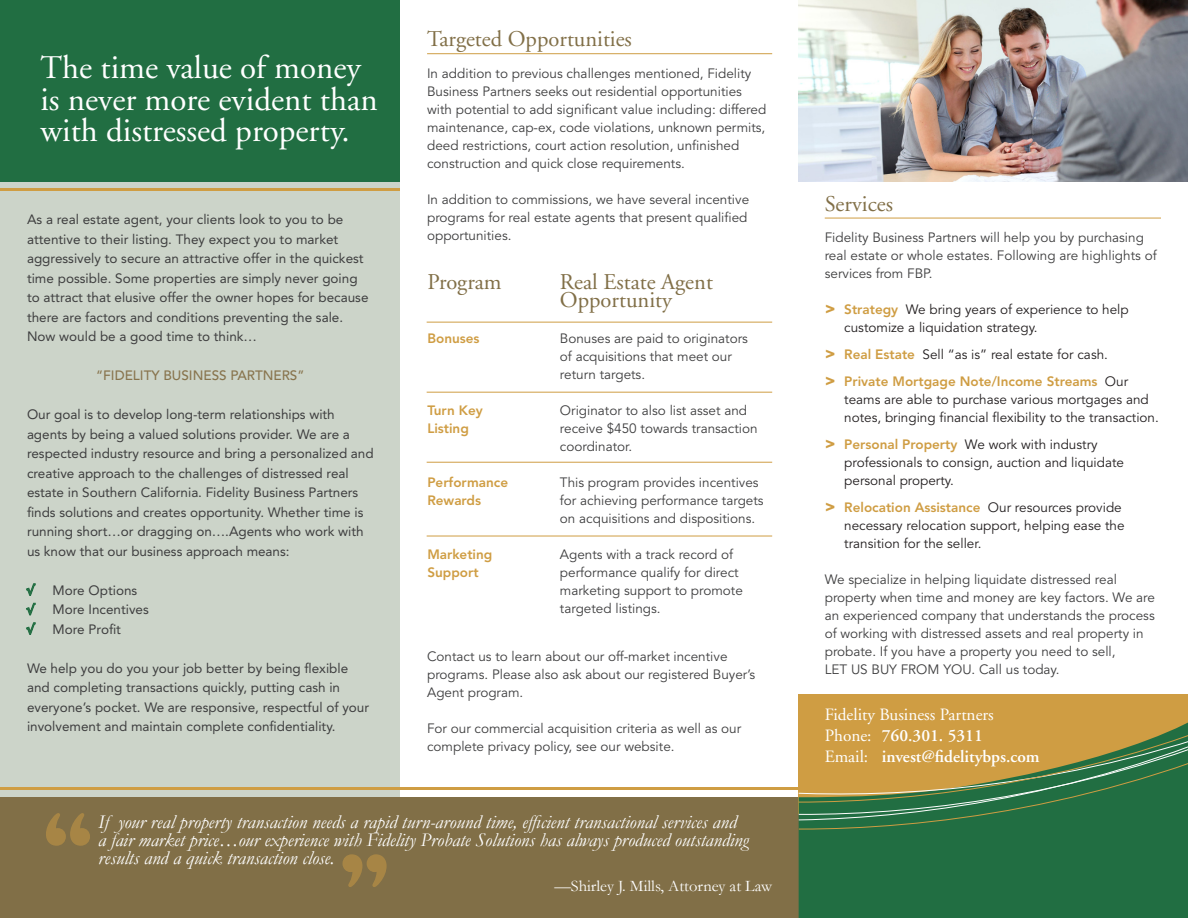
<style>
.page{position:relative;width:1188px;height:918px;background:#fff}
.page>*{position:absolute;margin:0;border:0;box-sizing:border-box;transform-origin:0 0}
.t1{font:105px "B Edwardian Bld";color:#cf9d43}
.Headline_Lg{font:33px "Adobe Garamond";color:#fff}
.Headline_Sm{font:22.5px/18px "Adobe Garamond";color:#816f47}
.t2{font:italic 19.5px/18px "Garamond";color:#fff}
.Body_Copy{font:600 17.25px "Adobe Garamond";color:#fff}
.Body_Copy-2{font:17.25px "Adobe Garamond";color:#fff}
.t3{font:16.2px "Garamond";color:#fff}
.Body_Copy-3{font:13.5px/18px "Avenir";color:#3e3e3f}
.Body_Copy_Inset{font:13.5px/19.5px "Avenir";color:#3e3e3f}
.t4{font:13.5px/18px "Avenir";color:#231f20}
.Body_Copy-4{font:800 13.5px/18px "Avenir";color:#cf9d43}
.Body_Copy_Inset-2{font:500 13.5px "Avenir";color:#88744d}
.s1{font-weight:900;font-size:16.5px;color:#cf9d43}
.s2{font-weight:800;color:#cf9d43}
.s3{font-weight:900;font-size:16.5px}
.s4{font-weight:400;color:#231f20}
.s5{font-weight:400}
</style>
<div class="page">
<div style="left:0;top:167px;width:400px;height:641px;background:#ccd4c9"></div>
<div style="left:0;top:797px;width:806px;height:121px;background:#816f47"></div>
<div style="left:799px;top:870px;width:389px;height:48px;background:#216e42"></div>
<div style="left:0;top:0;width:400px;height:181px;background:#216e42"></div>
<hr style="left:427px;top:392px;width:345px;height:1px;background:#cf9d43">
<hr style="left:427px;top:462px;width:345px;height:1px;background:#cf9d43">
<hr style="left:427px;top:322px;width:345px;height:1px;background:#cf9d43">
<hr style="left:427px;top:536px;width:345px;height:1px;background:#cf9d43">
<hr style="left:825px;top:218px;width:336px;height:1px;background:#cf9d43">
<hr style="left:427px;top:53px;width:345px;height:1px;background:#cf9d43">
<svg style="left:26px;top:583px;width:10px;height:52px"></svg>
<hr style="left:0;top:188px;width:400px;height:3px;background:#cf9d43">
<hr style="left:0;top:787px;width:799px;height:3px;background:#cf9d43">
<svg style="left:798px;top:696px;width:390px;height:173px;background:#758645"></svg>
<img style="left:799px;top:0;width:389px;height:181px">
<p class="Headline_Lg" style="left:40px;top:50px;width:322px">The time value of money</p>
<p class="Headline_Lg" style="left:40px;top:82px;width:339px">is never more evident than</p>
<p class="Headline_Lg" style="left:40px;top:113px;width:311px">with distressed property.</p>
<p class="Body_Copy_Inset" style="left:27px;top:210px;width:343px">As a real estate agent, your clients look to you to be attentive to their listing. They expect you to market aggressively to secure an attractive offer in the quickest time possible. Some properties are simply never going to attract that elusive offer the owner hopes for because there are factors and conditions preventing the sale.<br>Now would be a good time to think…</p>
<p class="Body_Copy_Inset-2" style="left:96px;top:368px;width:210px">“FIDELITY BUSINESS PARTNERS”</p>
<p class="Body_Copy_Inset" style="left:27px;top:405px;width:324px">Our goal is to develop long-term relationships with agents by being a valued solutions provider. We are a</p>
<p class="Body_Copy_Inset" style="left:27px;top:444px;width:348px">respected industry resource and bring a personalized and creative approach to the challenges of distressed real estate in Southern California. Fidelity Business Partners finds solutions and creates opportunity. Whether time is running short…or dragging on….Agents who work with us know that our business approach means:</p>
<p class="Body_Copy_Inset" style="left:52px;top:581px;width:86px">More Options</p>
<p class="Body_Copy_Inset" style="left:52px;top:600px;width:98px">More Incentives</p>
<p class="Body_Copy_Inset" style="left:52px;top:620px;width:70px">More Profit</p>
<p class="Body_Copy_Inset" style="left:27px;top:659px;width:344px">We help you do you your job better by being flexible and completing transactions quickly, putting cash in everyone’s pocket. We are responsive, respectful of your involvement and maintain complete confidentiality.</p>
<p class="Headline_Sm" style="left:427px;top:31px;width:206px">Targeted Opportunities</p>
<p class="Body_Copy-3" style="left:427px;top:65px;width:341px">In addition to previous challenges mentioned, Fidelity Business Partners seeks out residential opportunities with potential to add significant value including: differed maintenance, cap-ex, code violations, unknown permits, deed restrictions, court action resolution, unfinished construction and quick close requirements.</p>
<p class="Body_Copy-3" style="left:427px;top:191px;width:324px">In addition to commissions, we have several incentive programs for real estate agents that present qualified opportunities.</p>
<p class="Headline_Sm" style="left:427px;top:274px;width:76px">Program</p>
<p class="Body_Copy-4" style="left:427px;top:329px;width:54px">Bonuses</p>
<p class="Body_Copy-4" style="left:427px;top:401px;width:57px">Turn Key</p>
<p class="Body_Copy-4" style="left:427px;top:419px;width:43px">Listing</p>
<p class="Body_Copy-4" style="left:427px;top:473px;width:82px">Performance<br>Rewards</p>
<p class="Body_Copy-4" style="left:427px;top:545px;width:67px">Marketing</p>
<p class="Body_Copy-4" style="left:427px;top:563px;width:53px">Support</p>
<p class="Headline_Sm" style="left:560px;top:274px;width:154px">Real Estate Agent<br>Opportunity</p>
<p class="Body_Copy-3" style="left:560px;top:330px;width:189px">Bonuses are paid to originators</p>
<p class="Body_Copy-3" style="left:560px;top:348px;width:173px">of acquisitions that meet our</p>
<p class="Body_Copy-3" style="left:560px;top:366px;width:87px">return targets.</p>
<p class="Body_Copy-3" style="left:560px;top:402px;width:199px">Originator to also list asset and receive $450 towards transaction coordinator.</p>
<p class="Body_Copy-3" style="left:560px;top:474px;width:205px">This program provides incentives for achieving performance targets on acquisitions and dispositions.</p>
<p class="Body_Copy-3" style="left:560px;top:546px;width:184px">Agents with a track record of performance qualify for direct marketing support to promote targeted listings.</p>
<p class="Body_Copy-3" style="left:427px;top:647px;width:330px">Contact us to learn about our off-market incentive programs. Please also ask about our registered Buyer’s<br>Agent program.</p>
<p class="Body_Copy-3" style="left:427px;top:719px;width:316px">For our commercial acquisition criteria as well as our</p>
<p class="Body_Copy-3" style="left:427px;top:737px;width:249px">complete privacy policy, see our website.</p>
<h1 class="t1" style="left:43px;top:780px;width:51px">“</h1>
<p class="t2" style="left:98px;top:813px;width:652px">If your real property transaction needs a rapid turn-around time, efficient transactional services and a fair market price…our experience with Fidelity Probate Solutions has always produced outstanding results and a quick transaction close.</p>
<p class="t3" style="left:554px;top:877px;width:219px">—Shirley J. Mills, Attorney at Law</p>
<h1 class="t1" style="left:340px;top:821px;width:51px">”</h1>
<p class="Headline_Sm" style="left:825px;top:195px;width:70px">Services</p>
<p class="Body_Copy-3" style="left:825px;top:229px;width:333px">Fidelity Business Partners will help you by purchasing real estate or whole estates. Following are highlights of services from FBP.</p>
<p class="t4" style="left:844px;top:301px;width:286px;text-indent:-19px"><span class="s1">&gt;</span> <span class="s2">Strategy</span> We bring years of experience to help customize a liquidation strategy.</p>
<p class="t4" style="left:825px;top:346px;width:285px"><span class="s1">&gt;</span> <span class="s2">Real Estate</span> Sell “as is” real estate for cash.</p>
<p class="t4" style="left:844px;top:373px;width:316px;text-indent:-19px"><span class="s1">&gt;</span> <span class="s2">Private Mortgage Note/Income Streams</span> Our teams are able to purchase various mortgages and notes, bringing financial flexibility to the transaction.</p>
<p class="t4" style="left:825px;top:436px;width:274px"><span class="s1">&gt;</span> <span class="s2">Personal Property</span> We work with industry</p>
<p class="t4" style="left:844px;top:454px;width:281px">professionals to consign, auction and liquidate</p>
<p class="t4" style="left:844px;top:472px;width:111px">personal property.</p>
<p class="Body_Copy-4" style="left:825px;top:498px;width:299px"><span class="s3">&gt;</span> Relocation Assistance <span class="s4">Our resources provide</span></p>
<p class="t4" style="left:844px;top:517px;width:282px">necessary relocation support, helping ease the</p>
<p class="t4" style="left:844px;top:535px;width:139px">transition for the seller.</p>
<p class="Body_Copy-3" style="left:825px;top:571px;width:332px">We specialize in helping liquidate distressed real property when time and money are key factors. We are an experienced company that understands the process of working with distressed assets and real property in probate. If you have a property you need to sell,</p>
<p class="Body_Copy-3" style="left:825px;top:661px;width:236px">LET US BUY FROM YOU. Call us today.</p>
<p class="Body_Copy-2" style="left:825px;top:705px;width:171px">Fidelity Business Partners</p>
<p class="Body_Copy" style="left:825px;top:726px;width:160px"><span class="s5">Phone:</span> 760.301. 5311</p>
<p class="Body_Copy" style="left:825px;top:747px;width:216px"><span class="s5">Email:</span> invest@fidelitybps.com</p>
</div>
